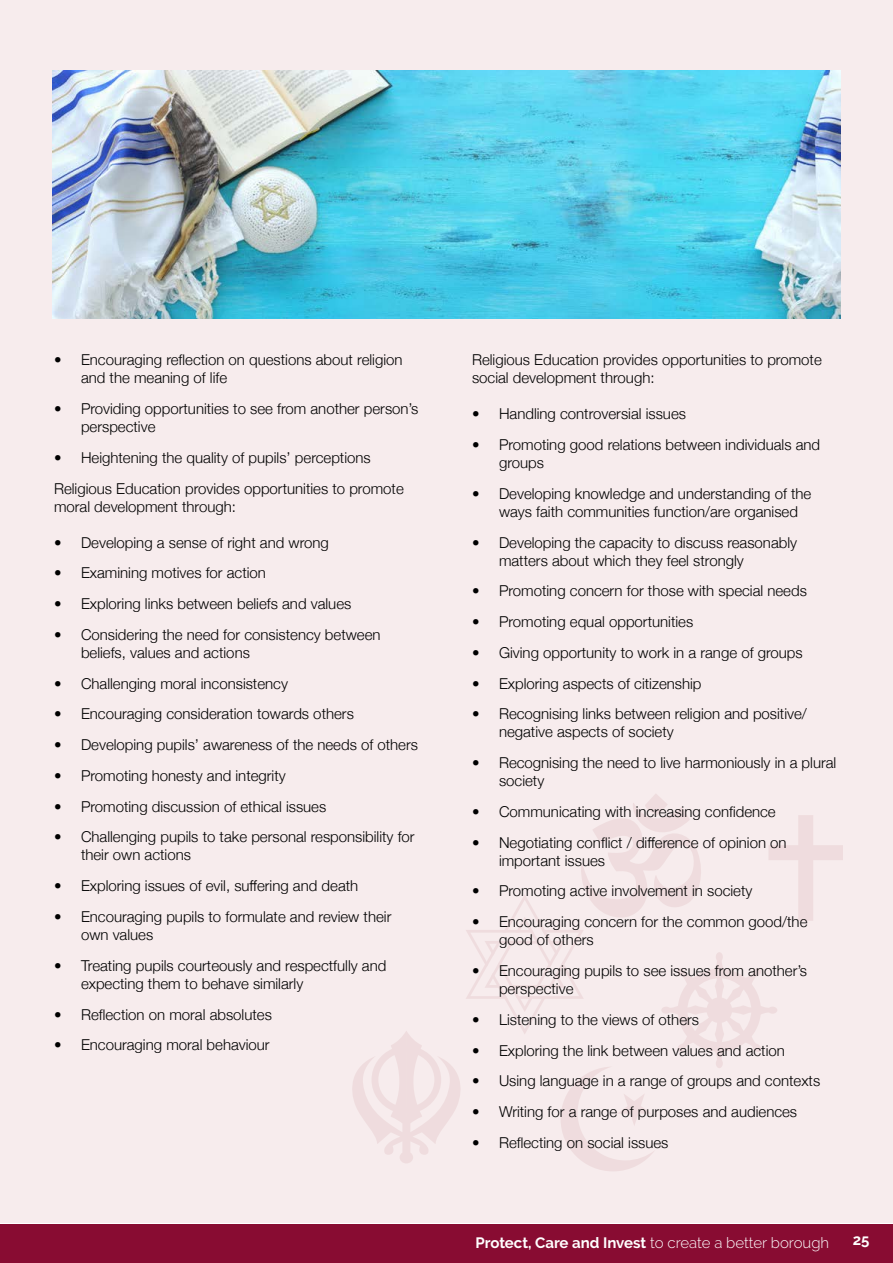
<style>
.page{position:relative;width:893px;height:1263px;background:#fff}
.page>*{position:absolute;margin:0;border:0;box-sizing:border-box;transform-origin:0 0}
.t1{font:300 15px/18px "Helvetica Neue";color:#000}
.t2{font:300 15px "Raleway";color:#fff}
.t3{font:700 15px "Raleway";color:#fff}
.s1{font-weight:700}
</style>
<div class="page">
<div style="left:0;top:1224px;width:893px;height:39px;background:#880c32"></div>
<div style="left:0;top:0;width:893px;height:1222px;background:#f7eced"></div>
<svg style="left:352px;top:794px;width:491px;height:377px"></svg>
<img style="left:52px;top:71px;width:788px;height:248px">
<p class="t1" style="left:81px;top:350px;width:323px;text-indent:-27px">• Encouraging reflection on questions about religion and the meaning of life</p>
<p class="t1" style="left:81px;top:399px;width:339px;text-indent:-27px">• Providing opportunities to see from another person’s perspective</p>
<p class="t1" style="left:54px;top:447px;width:318px">• Heightening the quality of pupils’ perceptions</p>
<p class="t1" style="left:54px;top:478px;width:351px">Religious Education provides opportunities to promote moral development through:</p>
<p class="t1" style="left:54px;top:532px;width:276px">• Developing a sense of right and wrong</p>
<p class="t1" style="left:54px;top:563px;width:214px">• Examining motives for action</p>
<p class="t1" style="left:54px;top:594px;width:299px">• Exploring links between beliefs and values</p>
<p class="t1" style="left:81px;top:624px;width:301px;text-indent:-27px">• Considering the need for consistency between beliefs, values and actions</p>
<p class="t1" style="left:54px;top:673px;width:235px">• Challenging moral inconsistency</p>
<p class="t1" style="left:54px;top:704px;width:301px">• Encouraging consideration towards others</p>
<p class="t1" style="left:54px;top:735px;width:366px">• Developing pupils’ awareness of the needs of others</p>
<p class="t1" style="left:54px;top:765px;width:233px">• Promoting honesty and integrity</p>
<p class="t1" style="left:54px;top:796px;width:274px">• Promoting discussion of ethical issues</p>
<p class="t1" style="left:81px;top:827px;width:335px;text-indent:-27px">• Challenging pupils to take personal responsibility for their own actions</p>
<p class="t1" style="left:54px;top:876px;width:306px">• Exploring issues of evil, suffering and death</p>
<p class="t1" style="left:81px;top:906px;width:312px;text-indent:-27px">• Encouraging pupils to formulate and review their own values</p>
<p class="t1" style="left:81px;top:955px;width:307px;text-indent:-27px">• Treating pupils courteously and respectfully and expecting them to behave similarly</p>
<p class="t1" style="left:54px;top:1004px;width:219px">• Reflection on moral absolutes</p>
<p class="t1" style="left:54px;top:1035px;width:217px">• Encouraging moral behaviour</p>
<p class="t1" style="left:472px;top:350px;width:351px">Religious Education provides opportunities to promote social development through:</p>
<p class="t1" style="left:472px;top:404px;width:215px">• Handling controversial issues</p>
<p class="t1" style="left:499px;top:435px;width:323px;text-indent:-27px">• Promoting good relations between individuals and groups</p>
<p class="t1" style="left:499px;top:483px;width:314px;text-indent:-27px">• Developing knowledge and understanding of the ways faith communities function/are organised</p>
<p class="t1" style="left:499px;top:532px;width:300px;text-indent:-27px">• Developing the capacity to discuss reasonably matters about which they feel strongly</p>
<p class="t1" style="left:472px;top:581px;width:336px">• Promoting concern for those with special needs</p>
<p class="t1" style="left:472px;top:612px;width:223px">• Promoting equal opportunities</p>
<p class="t1" style="left:472px;top:642px;width:332px">• Giving opportunity to work in a range of groups</p>
<p class="t1" style="left:472px;top:673px;width:231px">• Exploring aspects of citizenship</p>
<p class="t1" style="left:499px;top:704px;width:309px;text-indent:-27px">• Recognising links between religion and positive/ negative aspects of society</p>
<p class="t1" style="left:499px;top:753px;width:339px;text-indent:-27px">• Recognising the need to live harmoniously in a plural society</p>
<p class="t1" style="left:472px;top:801px;width:305px">• Communicating with increasing confidence</p>
<p class="t1" style="left:499px;top:832px;width:289px;text-indent:-27px">• Negotiating conflict / difference of opinion on important issues</p>
<p class="t1" style="left:472px;top:881px;width:282px">• Promoting active involvement in society</p>
<p class="t1" style="left:499px;top:912px;width:310px;text-indent:-27px">• Encouraging concern for the common good/the good of others</p>
<p class="t1" style="left:499px;top:960px;width:310px;text-indent:-27px">• Encouraging pupils to see issues from another’s perspective</p>
<p class="t1" style="left:472px;top:1009px;width:229px">• Listening to the views of others</p>
<p class="t1" style="left:472px;top:1040px;width:314px">• Exploring the link between values and action</p>
<p class="t1" style="left:472px;top:1071px;width:350px">• Using language in a range of groups and contexts</p>
<p class="t1" style="left:472px;top:1101px;width:327px">• Writing for a range of purposes and audiences</p>
<p class="t1" style="left:472px;top:1132px;width:198px">• Reflecting on social issues</p>
<p class="t2" style="left:476px;top:1234px;width:355px"><span class="s1">Protect, Care and Invest</span> to create a better borough</p>
<p class="t3" style="left:853px;top:1231px;width:18px">25</p>
</div>
